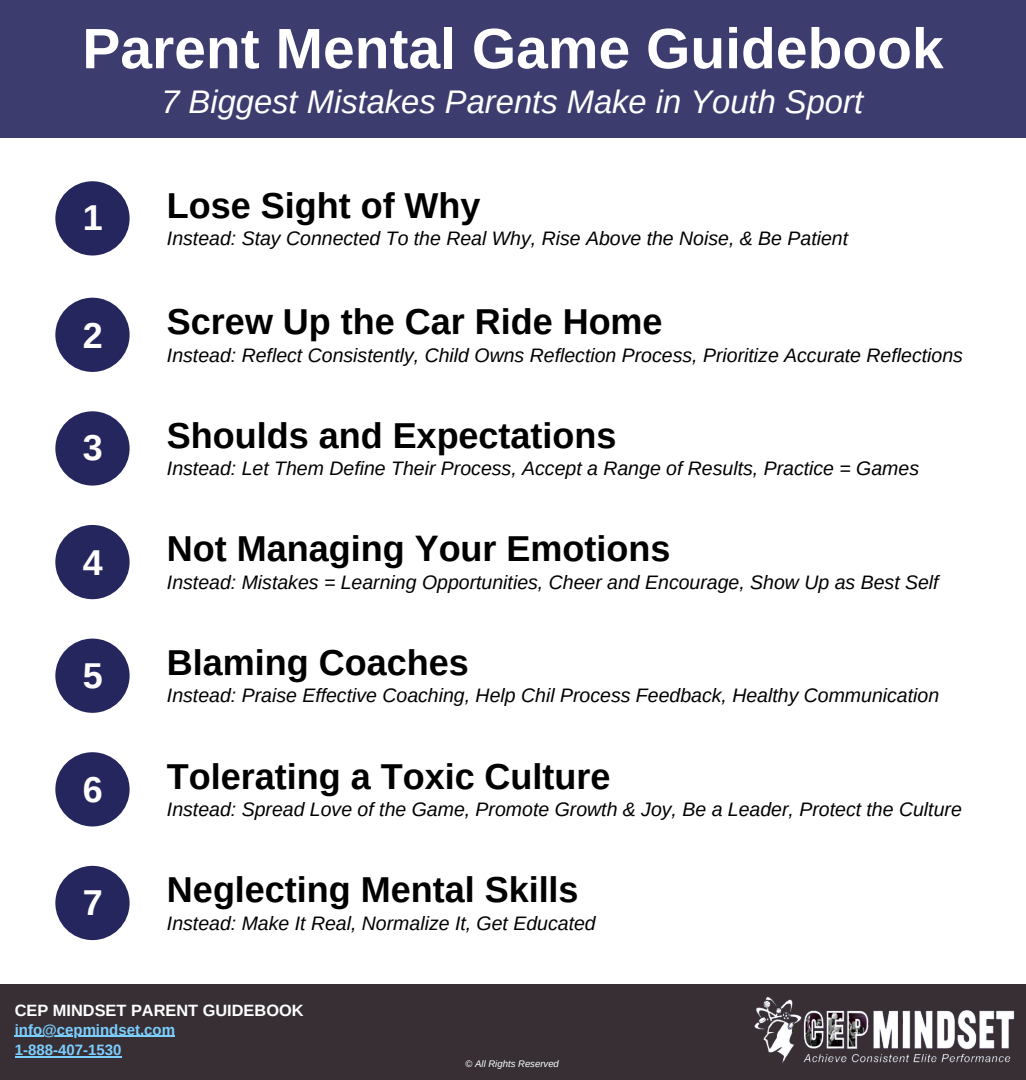
<style>
.page{position:relative;width:1026px;height:1080px;background:#fff}
.page>*{position:absolute;margin:0;border:0;box-sizing:border-box;transform-origin:0 0}
.t1{font:700 57px "Arimo";color:#fff}
.t2{font:700 36px "Arimo";color:#000}
.t3{font:700 36px "Arimo";color:#fff}
.t4{font:italic 32.7px "Arimo";color:#fff}
.t5{font:italic 19.5px "Arimo";color:#000}
.t6{font:700 16.5px "Arimo";color:#fff}
.t7{font:700 15px/20.4px "Arimo";color:#7bceff}
.t8{font:italic 9.6px "Arimo";color:#fff}
.s1{font-style:normal}
</style>
<div class="page">
<div style="left:0;top:984px;width:1026px;height:96px;background:#372f34"></div>
<div style="left:0;top:0;width:1026px;height:137px;background:#3c3c6f"></div>
<img style="left:754px;top:997px;width:261px;height:66px">
<svg style="left:15px;top:1036px;width:27px;height:1px"></svg>
<hr style="left:42px;top:1036px;width:133px;height:1px;background:#7bceff">
<hr style="left:15px;top:1056px;width:106px;height:1px;background:#7bceff">
<div style="left:55px;top:181px;width:75px;height:75px;background:#25265e;border-radius:50%"></div>
<div style="left:55px;top:298px;width:75px;height:74px;background:#25265e;border-radius:50%"></div>
<div style="left:55px;top:411px;width:75px;height:75px;background:#25265e;border-radius:50%"></div>
<div style="left:55px;top:525px;width:75px;height:74px;background:#25265e;border-radius:50%"></div>
<div style="left:55px;top:639px;width:75px;height:74px;background:#25265e;border-radius:50%"></div>
<div style="left:55px;top:752px;width:75px;height:74px;background:#25265e;border-radius:50%"></div>
<div style="left:55px;top:866px;width:75px;height:74px;background:#25265e;border-radius:50%"></div>
<h1 class="t1" style="left:82px;top:17px;width:863px">Parent Mental Game Guidebook</h1>
<h2 class="t3" style="left:83px;top:198px;width:21px">1</h2>
<h2 class="t3" style="left:83px;top:315px;width:21px">2</h2>
<h2 class="t3" style="left:83px;top:428px;width:21px">3</h2>
<h2 class="t3" style="left:83px;top:542px;width:21px">4</h2>
<h2 class="t3" style="left:83px;top:655px;width:21px">5</h2>
<h2 class="t3" style="left:83px;top:770px;width:21px">6</h2>
<h2 class="t3" style="left:83px;top:882px;width:21px">7</h2>
<h3 class="t4" style="left:161px;top:84px;width:703px">7 Biggest Mistakes Parents Make in Youth Sport</h3>
<h2 class="t2" style="left:167px;top:185px;width:315px">Lose Sight of Why</h2>
<p class="t5" style="left:167px;top:228px;width:683px">Instead: Stay Connected To the Real Why, Rise Above the Noise, &amp; Be Patient</p>
<h2 class="t2" style="left:167px;top:302px;width:497px">Screw Up the Car Ride Home</h2>
<p class="t5" style="left:167px;top:344px;width:797px">Instead: Reflect Consistently, Child Owns Reflection Process, Prioritize Accurate Reflections</p>
<h2 class="t2" style="left:167px;top:415px;width:451px">Shoulds and Expectations</h2>
<p class="t5" style="left:167px;top:458px;width:754px">Instead: Let Them Define Their Process, Accept a Range of Results, Practice = Games</p>
<h2 class="t2" style="left:167px;top:529px;width:505px">Not Managing Your Emotions</h2>
<p class="t5" style="left:167px;top:571px;width:773px">Instead: Mistakes = Learning Opportunities, Cheer and Encourage, Show Up as Best Self</p>
<h2 class="t2" style="left:167px;top:643px;width:303px">Blaming Coaches</h2>
<p class="t5" style="left:167px;top:685px;width:774px">Instead: Praise Effective Coaching, Help Chil Process Feedback, Healthy Communication</p>
<h2 class="t2" style="left:167px;top:756px;width:445px">Tolerating a Toxic Culture</h2>
<p class="t5" style="left:167px;top:798px;width:796px">Instead: Spread Love of the Game, Promote Growth &amp; Joy, Be a Leader, Protect the Culture</p>
<h2 class="t2" style="left:167px;top:870px;width:413px">Neglecting Mental Skills</h2>
<p class="t5" style="left:167px;top:912px;width:430px">Instead: Make It Real, Normalize It, Get Educated</p>
<p class="t6" style="left:15px;top:1001px;width:290px">CEP MINDSET PARENT GUIDEBOOK</p>
<p class="t7" style="left:15px;top:1019px;width:162px">info@cepmindset.com<br>1-888-407-1530</p>
<p class="t8" style="left:466px;top:1059px;width:95px"><span class="s1">©</span> All Rights Reserved</p>
</div>
